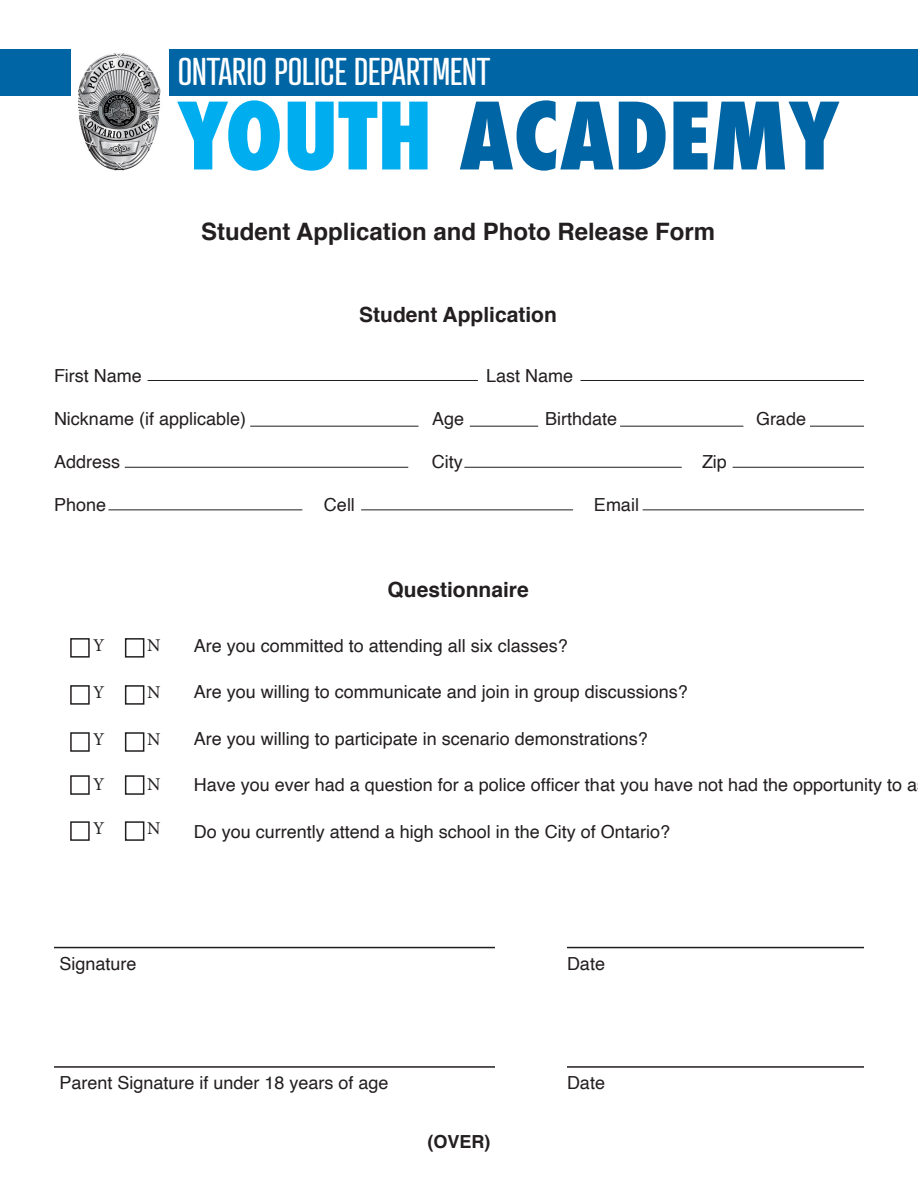
<style>
.page{position:relative;width:918px;height:1188px;background:#fff}
.page>*{position:absolute;margin:0;border:0;box-sizing:border-box;transform-origin:0 0}
.t1{font:800 condensed 90px "Futura";color:#0065a4}
.t2{font:37.5px "Atrament";color:#fff}
.t3{font:700 24px "Helvetica";color:#231f20}
.t4{font:700 21px "Helvetica";color:#231f20}
.t5{font:18px "Helvetica";color:#231f20}
.t6{font:18px "Minion Pro";color:#231f20}
.t7{font:700 18px "Helvetica";color:#231f20}
.s1{color:#00aeef}
</style>
<div class="page">
<hr style="left:148px;top:380px;width:330px;height:1px;background:#231f20">
<hr style="left:125px;top:467px;width:283px;height:1px;background:#231f20">
<hr style="left:108px;top:509px;width:194px;height:1px;background:#231f20">
<hr style="left:361px;top:509px;width:212px;height:1px;background:#231f20">
<hr style="left:643px;top:509px;width:221px;height:1px;background:#231f20">
<hr style="left:464px;top:467px;width:218px;height:1px;background:#231f20">
<hr style="left:733px;top:467px;width:131px;height:1px;background:#231f20">
<hr style="left:250px;top:426px;width:168px;height:1px;background:#231f20">
<hr style="left:580px;top:380px;width:284px;height:1px;background:#231f20">
<hr style="left:470px;top:426px;width:68px;height:1px;background:#231f20">
<hr style="left:620px;top:426px;width:123px;height:1px;background:#231f20">
<hr style="left:810px;top:426px;width:54px;height:1px;background:#231f20">
<div style="left:70px;top:638px;width:20px;height:20px;border:2px solid #231f20"></div>
<div style="left:70px;top:732px;width:20px;height:20px;border:2px solid #231f20"></div>
<div style="left:70px;top:685px;width:20px;height:20px;border:2px solid #231f20"></div>
<div style="left:70px;top:775px;width:20px;height:20px;border:2px solid #231f20"></div>
<div style="left:70px;top:821px;width:20px;height:20px;border:2px solid #231f20"></div>
<div style="left:125px;top:638px;width:19px;height:20px;border:2px solid #231f20"></div>
<div style="left:125px;top:732px;width:19px;height:20px;border:2px solid #231f20"></div>
<div style="left:125px;top:685px;width:19px;height:20px;border:2px solid #231f20"></div>
<div style="left:125px;top:775px;width:19px;height:20px;border:2px solid #231f20"></div>
<div style="left:125px;top:821px;width:19px;height:20px;border:2px solid #231f20"></div>
<hr style="left:54px;top:947px;width:441px;height:1px;background:#231f20">
<hr style="left:54px;top:1066px;width:441px;height:2px;background:#231f20">
<hr style="left:567px;top:947px;width:297px;height:1px;background:#231f20">
<hr style="left:567px;top:1066px;width:297px;height:2px;background:#231f20">
<div style="left:0;top:49px;width:918px;height:47px;background:#0065a4"></div>
<img style="left:71px;top:49px;width:98px;height:122px">
<p class="t2" style="left:178px;top:49px;width:314px">ONTARIO POLICE DEPARTMENT</p>
<p class="t1" style="left:177px;top:75px;width:664px"><span class="s1">YOUTH</span> ACADEMY</p>
<p class="t3" style="left:201px;top:212px;width:515px">Student Application and Photo Release Form</p>
<p class="t4" style="left:359px;top:297px;width:199px">Student Application</p>
<p class="t5" style="left:54px;top:361px;width:89px">First Name</p>
<p class="t5" style="left:486px;top:361px;width:89px">Last Name</p>
<p class="t5" style="left:54px;top:405px;width:194px">Nickname (if applicable)</p>
<p class="t5" style="left:432px;top:405px;width:34px">Age</p>
<p class="t5" style="left:545px;top:405px;width:74px">Birthdate</p>
<p class="t5" style="left:756px;top:405px;width:52px">Grade</p>
<p class="t5" style="left:54px;top:448px;width:68px">Address</p>
<p class="t5" style="left:432px;top:448px;width:32px">City</p>
<p class="t5" style="left:702px;top:448px;width:27px">Zip</p>
<p class="t5" style="left:54px;top:491px;width:54px">Phone</p>
<p class="t5" style="left:324px;top:491px;width:32px">Cell</p>
<p class="t5" style="left:594px;top:491px;width:46px">Email</p>
<p class="t6" style="left:93px;top:633px;width:13px">Y</p>
<p class="t6" style="left:147px;top:633px;width:15px">N</p>
<p class="t6" style="left:93px;top:680px;width:13px">Y</p>
<p class="t6" style="left:147px;top:680px;width:15px">N</p>
<p class="t6" style="left:93px;top:728px;width:13px">Y</p>
<p class="t6" style="left:147px;top:728px;width:15px">N</p>
<p class="t6" style="left:93px;top:772px;width:13px">Y</p>
<p class="t6" style="left:147px;top:772px;width:15px">N</p>
<p class="t6" style="left:93px;top:817px;width:13px">Y</p>
<p class="t6" style="left:147px;top:817px;width:15px">N</p>
<p class="t4" style="left:388px;top:573px;width:143px">Questionnaire</p>
<p class="t5" style="left:194px;top:631px;width:376px">Are you committed to attending all six classes?</p>
<p class="t5" style="left:194px;top:678px;width:496px">Are you willing to communicate and join in group discussions?</p>
<p class="t5" style="left:194px;top:724px;width:456px">Are you willing to participate in scenario demonstrations?</p>
<p class="t5" style="left:194px;top:771px;width:725px">Have you ever had a question for a police officer that you have not had the opportunity to a</p>
<p class="t5" style="left:194px;top:817px;width:478px">Do you currently attend a high school in the City of Ontario?</p>
<p class="t5" style="left:59px;top:950px;width:79px">Signature</p>
<p class="t5" style="left:567px;top:950px;width:40px">Date</p>
<p class="t5" style="left:59px;top:1069px;width:331px">Parent Signature if under 18 years of age</p>
<p class="t7" style="left:428px;top:1127px;width:64px">(OVER)</p>
<p class="t5" style="left:567px;top:1069px;width:40px">Date</p>
</div>
